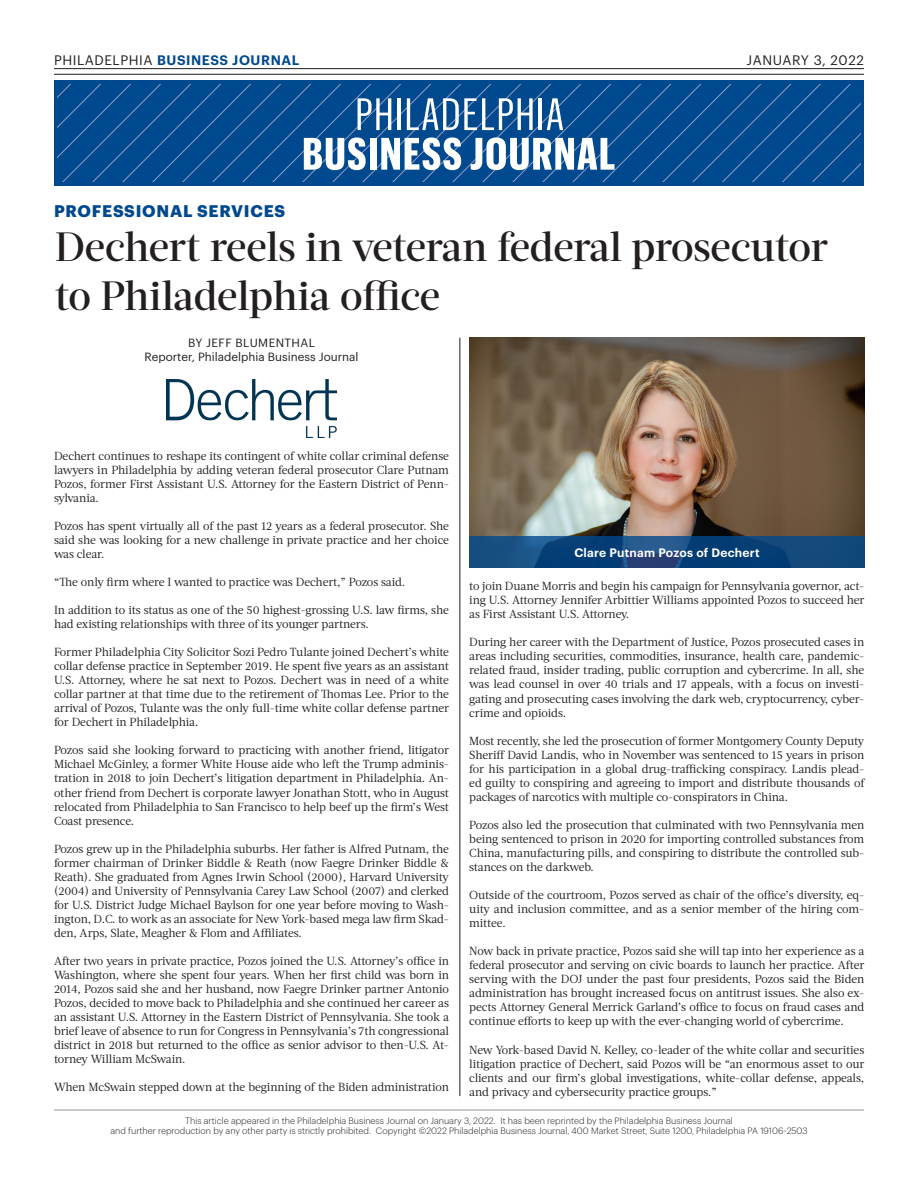
<style>
.page{position:relative;width:918px;height:1188px;background:#fff}
.page>*{position:absolute;margin:0;border:0;box-sizing:border-box;transform-origin:0 0}
.t1{font:500 40.8px/49.1px "Acta Headline";letter-spacing:-.01em;color:#231f20}
.t2{font:700 16.5px "Graphik";letter-spacing:.045em;color:#01498e}
.t3{font:600 13.5px "Graphik";letter-spacing:.04em;color:#01498e}
.t4{font:13.5px "Graphik";letter-spacing:.045em;color:#231f20}
.t5{font:600 12px "Graphik";letter-spacing:.02em;color:#fff}
.t6{font:11.7px/14.1px "Acta";letter-spacing:-.01em;color:#231f20;text-align:justify}
.t7{font:11.7px "Graphik";color:#231f20}
.t8{font:11.7px "Graphik";letter-spacing:.035em;color:#231f20}
.t9{font:300 9px "Graphik";color:#231f20}
.s1{font-weight:400;color:#231f20}
</style>
<div class="page">
<div style="left:54px;top:80px;width:810px;height:106px;background:#01498e"></div>
<svg style="left:99px;top:85px;width:762px;height:96px"></svg>
<hr style="left:54px;top:1110px;width:810px;height:1px;background:#939598">
<hr style="left:54px;top:68px;width:810px;height:1px;background:#231f20">
<hr style="left:54px;top:74px;width:810px;height:1px;background:#231f20">
<svg style="left:358px;top:98px;width:33px;height:32px"></svg>
<hr style="left:397px;top:98px;width:4px;height:32px;background:#fff">
<svg style="left:407px;top:98px;width:126px;height:32px"></svg>
<hr style="left:539px;top:98px;width:3px;height:32px;background:#fff">
<svg style="left:547px;top:98px;width:16px;height:32px"></svg>
<svg style="left:304px;top:137px;width:62px;height:33px"></svg>
<div style="left:370px;top:138px;width:7px;height:32px;background:#fff"></div>
<svg style="left:381px;top:137px;width:80px;height:33px"></svg>
<svg style="left:471px;top:137px;width:144px;height:33px"></svg>
<img style="left:166px;top:379px;width:171px;height:58px">
<img style="left:469px;top:338px;width:396px;height:199px">
<hr style="left:460px;top:338px;width:1px;height:758px;background:#231f20">
<svg style="left:469px;top:537px;width:396px;height:31px;background:#10467b"></svg>
<p class="t3" style="left:54px;top:50px;width:247px"><span class="s1">PHILADELPHIA</span> BUSINESS JOURNAL</p>
<p class="t2" style="left:54px;top:198px;width:233px">PROFESSIONAL SERVICES</p>
<p class="t4" style="left:747px;top:50px;width:119px">JANUARY 3, 2022</p>
<p class="t1" style="left:55px;top:223px;width:775px">Dechert reels in veteran federal prosecutor to Philadelphia office</p>
<p class="t8" style="left:188px;top:334px;width:128px">BY JEFF BLUMENTHAL</p>
<p class="t7" style="left:145px;top:348px;width:215px">Reporter, Philadelphia Business Journal</p>
<p class="t6" style="left:54px;top:449px;width:397px">Dechert continues to reshape its contingent of white collar criminal defense lawyers in Philadelphia by adding veteran federal prosecutor Clare Putnam Pozos, former First Assistant U.S. Attorney for the Eastern District of Penn&shy;sylvania.</p>
<p class="t6" style="left:54px;top:519px;width:397px">Pozos has spent virtually all of the past 12 years as a federal prosecutor. She said she was looking for a new challenge in private practice and her choice was clear.</p>
<p class="t6" style="left:54px;top:575px;width:353px">“The only firm where I wanted to practice was Dechert,” Pozos said.</p>
<p class="t6" style="left:54px;top:603px;width:397px">In addition to its status as one of the 50 highest-grossing U.S. law firms, she had existing relationships with three of its younger partners.</p>
<p class="t6" style="left:54px;top:645px;width:397px">Former Philadelphia City Solicitor Sozi Pedro Tulante joined Dechert’s white collar defense practice in September 2019. He spent five years as an assistant U.S. Attorney, where he sat next to Pozos. Dechert was in need of a white collar partner at that time due to the retirement of Thomas Lee. Prior to the arrival of Pozos, Tulante was the only full-time white collar defense partner for Dechert in Philadelphia.</p>
<p class="t6" style="left:54px;top:743px;width:397px">Pozos said she looking forward to practicing with another friend, litigator Michael McGinley, a former White House aide who left the Trump adminis&shy;tration in 2018 to join Dechert’s litigation department in Philadelphia. An&shy;other friend from Dechert is corporate lawyer Jonathan Stott, who in August relocated from Philadelphia to San Francisco to help beef up the firm’s West Coast presence.</p>
<p class="t6" style="left:54px;top:842px;width:397px">Pozos grew up in the Philadelphia suburbs. Her father is Alfred Putnam, the former chairman of Drinker Biddle &amp; Reath (now Faegre Drinker Biddle &amp; Reath). She graduated from Agnes Irwin School (2000), Harvard University (2004) and University of Pennsylvania Carey Law School (2007) and clerked for U.S. District Judge Michael Baylson for one year before moving to Wash&shy;ington, D.C. to work as an associate for New York-based mega law firm Skad&shy;den, Arps, Slate, Meagher &amp; Flom and Affiliates.</p>
<p class="t6" style="left:54px;top:954px;width:397px">After two years in private practice, Pozos joined the U.S. Attorney’s office in Washington, where she spent four years. When her first child was born in 2014, Pozos said she and her husband, now Faegre Drinker partner Antonio Pozos, decided to move back to Philadelphia and she continued her career as an assistant U.S. Attorney in the Eastern District of Pennsylvania. She took a brief leave of absence to run for Congress in Pennsylvania’s 7th congressional district in 2018 but returned to the office as senior advisor to then-U.S. At&shy;torney William McSwain.</p>
<p class="t6" style="left:54px;top:1080px;width:397px">When McSwain stepped down at the beginning of the Biden administration</p>
<p class="t5" style="left:574px;top:544px;width:187px">Clare Putnam Pozos of Dechert</p>
<p class="t6" style="left:469px;top:579px;width:397px">to join Duane Morris and begin his campaign for Pennsylvania governor, act&shy;ing U.S. Attorney Jennifer Arbittier Williams appointed Pozos to succeed her as First Assistant U.S. Attorney.</p>
<p class="t6" style="left:469px;top:635px;width:397px">During her career with the Department of Justice, Pozos prosecuted cases in areas including securities, commodities, insurance, health care, pandemic&shy;related fraud, insider trading, public corruption and cybercrime. In all, she was lead counsel in over 40 trials and 17 appeals, with a focus on investi&shy;gating and prosecuting cases involving the dark web, cryptocurrency, cyber&shy;crime and opioids.</p>
<p class="t6" style="left:469px;top:734px;width:397px">Most recently, she led the prosecution of former Montgomery County Deputy Sheriff David Landis, who in November was sentenced to 15 years in prison for his participation in a global drug-trafficking conspiracy. Landis plead&shy;ed guilty to conspiring and agreeing to import and distribute thousands of packages of narcotics with multiple co-conspirators in China.</p>
<p class="t6" style="left:469px;top:818px;width:397px">Pozos also led the prosecution that culminated with two Pennsylvania men being sentenced to prison in 2020 for importing controlled substances from China, manufacturing pills, and conspiring to distribute the controlled sub&shy;stances on the darkweb.</p>
<p class="t6" style="left:469px;top:888px;width:397px">Outside of the courtroom, Pozos served as chair of the office’s diversity, eq&shy;uity and inclusion committee, and as a senior member of the hiring com&shy;mittee.</p>
<p class="t6" style="left:469px;top:944px;width:397px">Now back in private practice, Pozos said she will tap into her experience as a federal prosecutor and serving on civic boards to launch her practice. After serving with the DOJ under the past four presidents, Pozos said the Biden administration has brought increased focus on antitrust issues. She also ex&shy;pects Attorney General Merrick Garland’s office to focus on fraud cases and continue efforts to keep up with the ever-changing world of cybercrime.</p>
<p class="t6" style="left:469px;top:1043px;width:397px">New York-based David N. Kelley, co-leader of the white collar and securities litigation practice of Dechert, said Pozos will be “an enormous asset to our clients and our firm’s global investigations, white-collar defense, appeals, and privacy and cybersecurity practice groups.”</p>
<p class="t9" style="left:185px;top:1114px;width:549px">This article appeared in the Philadelphia Business Journal on January 3, 2022. It has been reprinted by the Philadelphia Business Journal</p>
<p class="t9" style="left:110px;top:1124px;width:699px">and further reproduction by any other party is strictly prohibited. Copyright ©2022 Philadelphia Business Journal, 400 Market Street, Suite 1200, Philadelphia PA 19106-2503</p>
</div>
